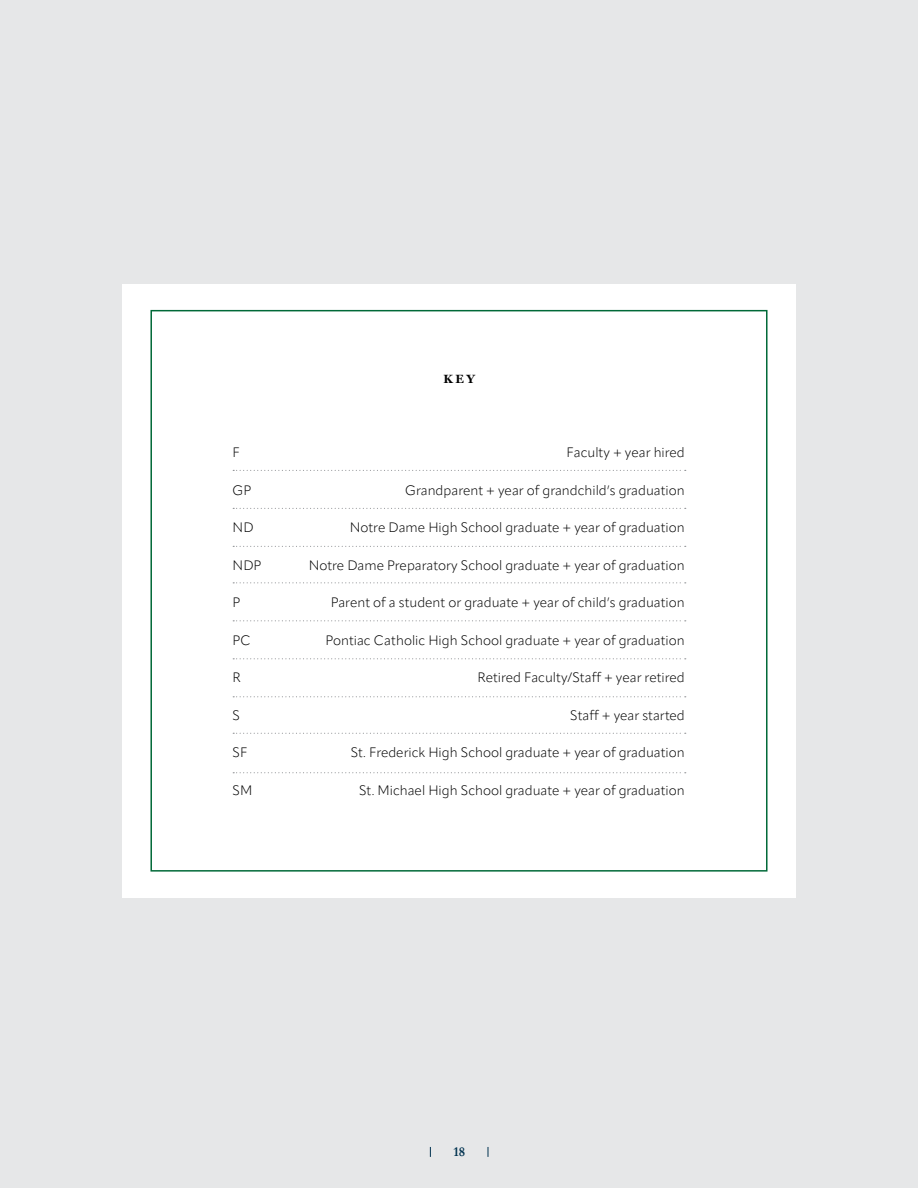
<style>
.page{position:relative;width:918px;height:1188px;background:#e6e7e8}
.page>*{position:absolute;margin:0;border:0;box-sizing:border-box;transform-origin:0 0}
.t1{font:300 13.5px "Apparat";color:#000}
.t2{font:700 13.5px "Garamond";color:#00324f}
.t3{font:700 12px "Miller Text";color:#000}
</style>
<div class="page">
<div style="left:122px;top:284px;width:674px;height:613px;background:#fff"></div>
<div style="left:150px;top:310px;width:618px;height:562px;border:2px solid #006938"></div>
<svg style="left:233px;top:470px;width:453px;height:1px"></svg>
<svg style="left:233px;top:508px;width:453px;height:1px"></svg>
<svg style="left:233px;top:546px;width:453px;height:1px"></svg>
<svg style="left:233px;top:582px;width:453px;height:1px"></svg>
<svg style="left:233px;top:620px;width:453px;height:1px"></svg>
<svg style="left:233px;top:658px;width:453px;height:1px"></svg>
<svg style="left:233px;top:696px;width:453px;height:1px"></svg>
<svg style="left:233px;top:733px;width:453px;height:1px"></svg>
<svg style="left:233px;top:772px;width:453px;height:1px"></svg>
<p class="t1" style="left:233px;top:445px;width:9px">F</p>
<p class="t1" style="left:233px;top:482px;width:20px">GP</p>
<p class="t1" style="left:233px;top:520px;width:22px">ND</p>
<p class="t1" style="left:233px;top:557px;width:30px">NDP</p>
<p class="t1" style="left:233px;top:595px;width:9px">P</p>
<p class="t1" style="left:233px;top:632px;width:20px">PC</p>
<p class="t1" style="left:233px;top:670px;width:10px">R</p>
<p class="t1" style="left:233px;top:707px;width:9px">S</p>
<p class="t1" style="left:233px;top:745px;width:16px">SF</p>
<p class="t1" style="left:233px;top:782px;width:21px">SM</p>
<p class="t3" style="left:443px;top:370px;width:33px">KEY</p>
<p class="t1" style="left:567px;top:445px;width:120px">Faculty + year hired</p>
<p class="t1" style="left:405px;top:482px;width:281px">Grandparent + year of grandchild’s graduation</p>
<p class="t1" style="left:350px;top:520px;width:336px">Notre Dame High School graduate + year of graduation</p>
<p class="t1" style="left:309px;top:557px;width:378px">Notre Dame Preparatory School graduate + year of graduation</p>
<p class="t1" style="left:331px;top:595px;width:356px">Parent of a student or graduate + year of child’s graduation</p>
<p class="t1" style="left:326px;top:632px;width:361px">Pontiac Catholic High School graduate + year of graduation</p>
<p class="t1" style="left:477px;top:670px;width:209px">Retired Faculty/Staff + year retired</p>
<p class="t1" style="left:570px;top:707px;width:116px">Staff + year started</p>
<p class="t1" style="left:351px;top:745px;width:336px">St. Frederick High School graduate + year of graduation</p>
<p class="t1" style="left:359px;top:782px;width:327px">St. Michael High School graduate + year of graduation</p>
<p class="t2" style="left:453px;top:1142px;width:13px">18</p>
</div>
